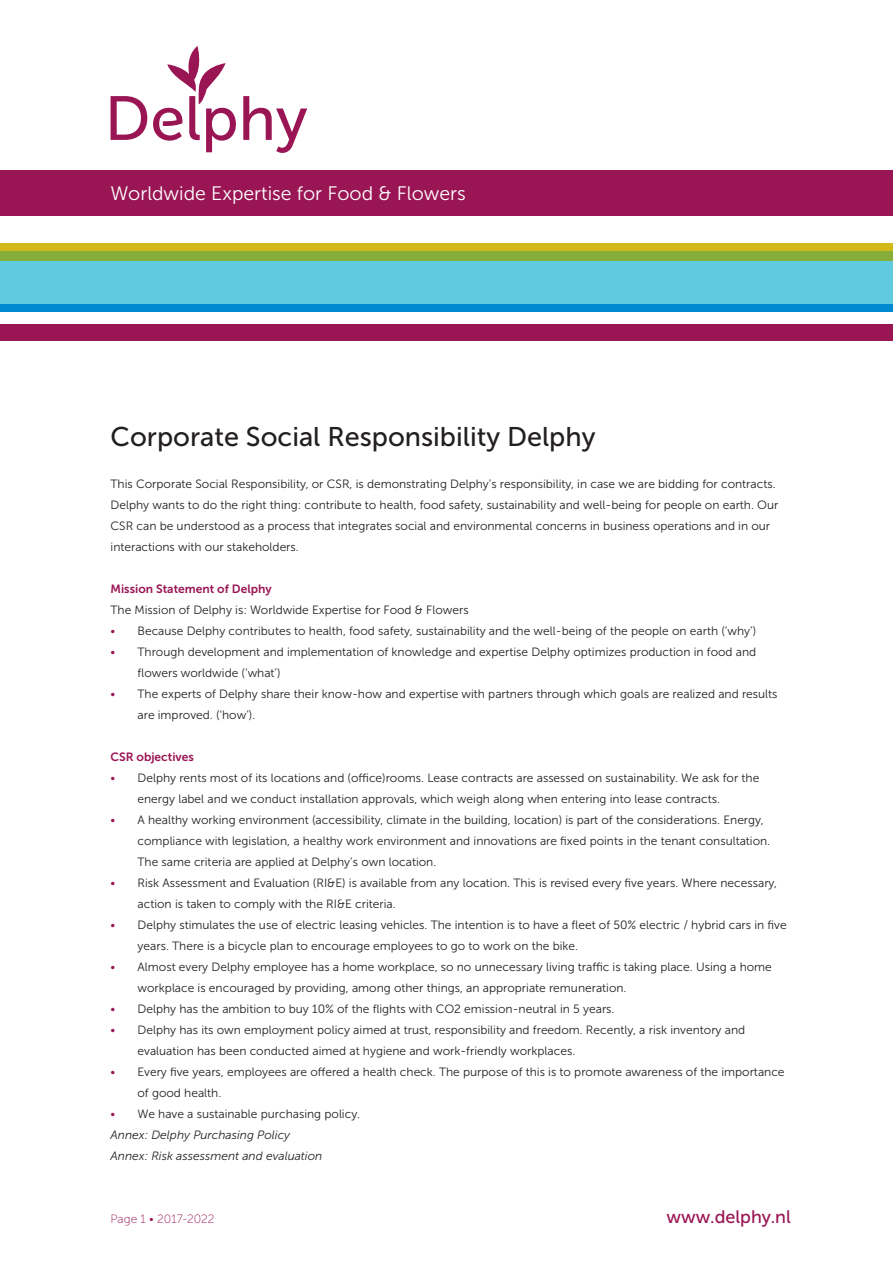
<style>
.page{position:relative;width:893px;height:1263px;background:#fff}
.page>*{position:absolute;margin:0;border:0;box-sizing:border-box;transform-origin:0 0}
.Platte_tekst_8_pt{font:27px "Museo Sans 500";color:#231f20}
.t1{font:19.5px "Museo Sans 300";color:#fff}
.t2{font:18px "Museo Sans 500";color:#991554}
.Platte_tekst_8_pt-2{font:12px/21px "Museo Sans 300";color:#231f20}
.Platte_tekst_8_pt-3{font:italic 12px "Museo Sans 300";color:#231f20}
.Kopje_8_pt{font:12px "Museo Sans 700";color:#991554}
.t3{font:12px "Museo Sans 100";color:#991554}
.s1{color:#991554}
</style>
<div class="page">
<div style="left:0;top:170px;width:893px;height:46px;background:#991554"></div>
<div style="left:0;top:243px;width:893px;height:8px;background:#d3b917"></div>
<div style="left:0;top:251px;width:893px;height:10px;background:#87ae3b"></div>
<div style="left:0;top:261px;width:893px;height:43px;background:#60cae1"></div>
<div style="left:0;top:304px;width:893px;height:7px;background:#0089cf"></div>
<div style="left:0;top:324px;width:893px;height:17px;background:#991554"></div>
<svg style="left:111px;top:96px;width:36px;height:44px"></svg>
<svg style="left:243px;top:96px;width:64px;height:57px"></svg>
<svg style="left:153px;top:46px;width:83px;height:106px"></svg>
<h2 class="t1" style="left:111px;top:183px;width:357px">Worldwide Expertise for Food &amp; Flowers</h2>
<p class="Platte_tekst_8_pt" style="left:111px;top:421px;width:486px">Corporate Social Responsibility Delphy</p>
<p class="Platte_tekst_8_pt-2" style="left:111px;top:473px;width:669px">This Corporate Social Responsibility, or CSR, is demonstrating Delphy’s responsibility, in case we are bidding for contracts.<br>Delphy wants to do the right thing: contribute to health, food safety, sustainability and well-being for people on earth. Our CSR can be understood as a process that integrates social and environmental concerns in business operations and in our interactions with our stakeholders.</p>
<p class="Kopje_8_pt" style="left:111px;top:582px;width:163px">Mission Statement of Delphy</p>
<p class="Platte_tekst_8_pt-2" style="left:111px;top:599px;width:360px">The Mission of Delphy is: Worldwide Expertise for Food &amp; Flowers</p>
<p class="Platte_tekst_8_pt-2" style="left:111px;top:620px;width:647px"><span class="s1">•</span> Because Delphy contributes to health, food safety, sustainability and the well-being of the people on earth (‘why’)</p>
<p class="Platte_tekst_8_pt-2" style="left:138px;top:641px;width:620px;text-indent:-27px"><span class="s1">•</span> Through development and implementation of knowledge and expertise Delphy optimizes production in food and flowers worldwide (‘what’)</p>
<p class="Platte_tekst_8_pt-2" style="left:138px;top:683px;width:641px;text-indent:-27px"><span class="s1">•</span> The experts of Delphy share their know-how and expertise with partners through which goals are realized and results are improved. (‘how’).</p>
<p class="Kopje_8_pt" style="left:111px;top:750px;width:85px">CSR objectives</p>
<p class="Platte_tekst_8_pt-2" style="left:138px;top:767px;width:623px;text-indent:-27px"><span class="s1">•</span> Delphy rents most of its locations and (office)rooms. Lease contracts are assessed on sustainability. We ask for the energy label and we conduct installation approvals, which weigh along when entering into lease contracts.</p>
<p class="Platte_tekst_8_pt-2" style="left:138px;top:809px;width:634px;text-indent:-27px"><span class="s1">•</span> A healthy working environment (accessibility, climate in the building, location) is part of the considerations. Energy, compliance with legislation, a healthy work environment and innovations are fixed points in the tenant consultation.<br>The same criteria are applied at Delphy’s own location.</p>
<p class="Platte_tekst_8_pt-2" style="left:138px;top:872px;width:641px;text-indent:-27px"><span class="s1">•</span> Risk Assessment and Evaluation (RI&amp;E) is available from any location. This is revised every five years. Where necessary, action is taken to comply with the RI&amp;E criteria.</p>
<p class="Platte_tekst_8_pt-2" style="left:138px;top:914px;width:651px;text-indent:-27px"><span class="s1">•</span> Delphy stimulates the use of electric leasing vehicles. The intention is to have a fleet of 50% electric / hybrid cars in five years. There is a bicycle plan to encourage employees to go to work on the bike.</p>
<p class="Platte_tekst_8_pt-2" style="left:138px;top:956px;width:636px;text-indent:-27px"><span class="s1">•</span> Almost every Delphy employee has a home workplace, so no unnecessary living traffic is taking place. Using a home workplace is encouraged by providing, among other things, an appropriate remuneration.</p>
<p class="Platte_tekst_8_pt-2" style="left:111px;top:998px;width:505px"><span class="s1">•</span> Delphy has the ambition to buy 10% of the flights with CO2 emission-neutral in 5 years.</p>
<p class="Platte_tekst_8_pt-2" style="left:138px;top:1019px;width:609px;text-indent:-27px"><span class="s1">•</span> Delphy has its own employment policy aimed at trust, responsibility and freedom. Recently, a risk inventory and evaluation has been conducted aimed at hygiene and work-friendly workplaces.</p>
<p class="Platte_tekst_8_pt-2" style="left:138px;top:1061px;width:648px;text-indent:-27px"><span class="s1">•</span> Every five years, employees are offered a health check. The purpose of this is to promote awareness of the importance of good health.</p>
<p class="Platte_tekst_8_pt-2" style="left:111px;top:1103px;width:251px"><span class="s1">•</span> We have a sustainable purchasing policy.</p>
<p class="Platte_tekst_8_pt-3" style="left:111px;top:1128px;width:181px">Annex: Delphy Purchasing Policy</p>
<p class="Platte_tekst_8_pt-3" style="left:111px;top:1149px;width:213px">Annex: Risk assessment and evaluation</p>
<p class="t3" style="left:111px;top:1212px;width:106px">Page 1 • 2017-2022</p>
<h3 class="t2" style="left:666px;top:1206px;width:126px">www.delphy.nl</h3>
</div>
